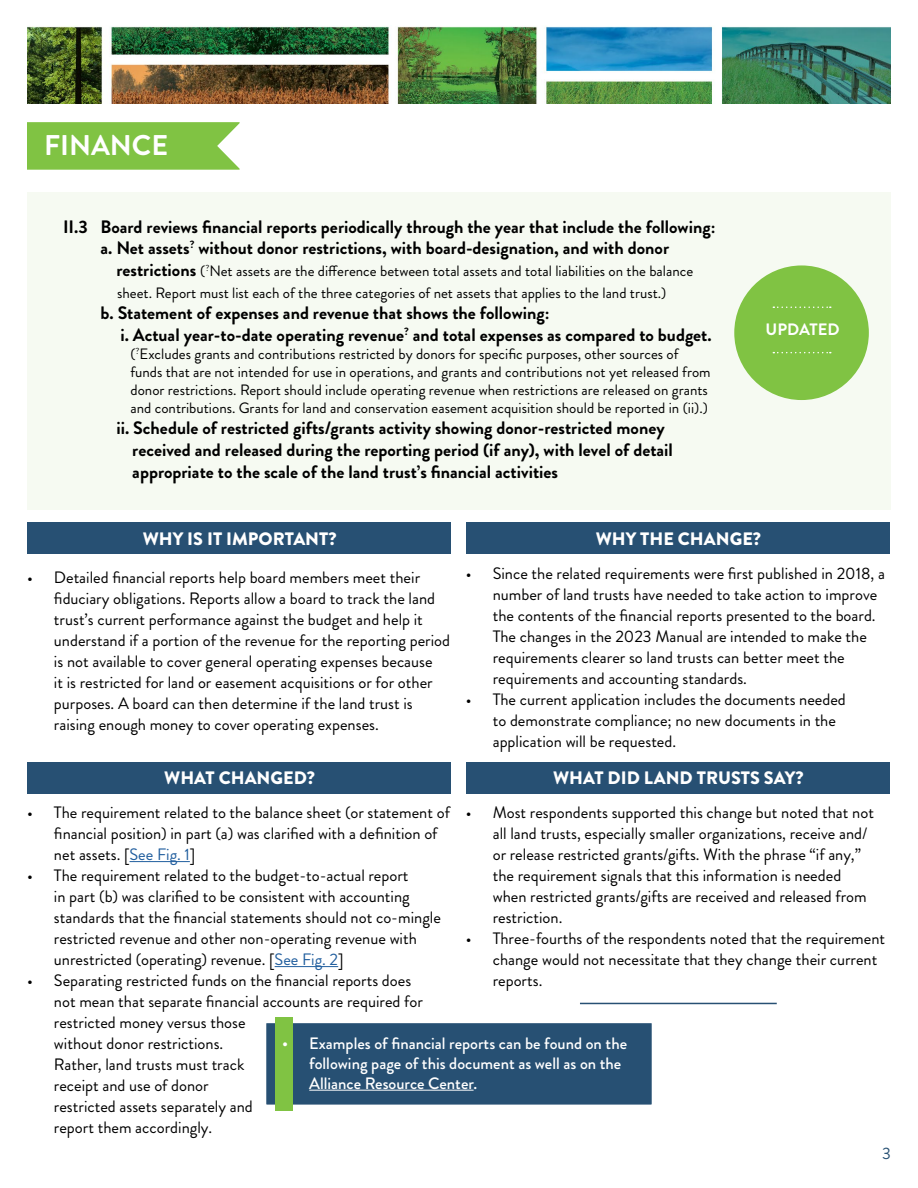
<style>
.page{position:relative;width:918px;height:1188px;background:#fff}
.page>*{position:absolute;margin:0;border:0;box-sizing:border-box;transform-origin:0 0}
.t1{font:700 28.5px "Brandon Grotesque";color:#fff}
.t2{font:700 18px/21.6px "Brandon Grotesque";color:#000}
.t3{font:900 18px "Brandon Grotesque";color:#fff}
.t4{font:16.5px/21px "Brandon Grotesque";color:#000}
.t5{font:500 16.5px/19.8px "Brandon Grotesque";color:#fff}
.t6{font:700 16.5px "Brandon Grotesque";color:#fff}
.t7{font:16.5px "Brandon Grotesque";color:#275073}
.t8{font:15px/18px "Brandon Grotesque";color:#000}
.s1{font-weight:700;font-size:18px}
.s2{color:#215e9e}
</style>
<div class="page">
<div style="left:27px;top:192px;width:864px;height:318px;background:#f6faf2"></div>
<svg style="left:27px;top:122px;width:213px;height:48px;background:#87c64e"></svg>
<div style="left:734px;top:265px;width:135px;height:135px;background:#80c343;border-radius:50%"></div>
<svg style="left:773px;top:352px;width:58px;height:1px"></svg>
<svg style="left:773px;top:307px;width:58px;height:1px"></svg>
<img style="left:27px;top:26px;width:864px;height:77px">
<div style="left:27px;top:523px;width:424px;height:31px;background:#275073"></div>
<div style="left:27px;top:762px;width:424px;height:31px;background:#275073"></div>
<hr style="left:130px;top:861px;width:60px;height:1px;background:#215e9e">
<hr style="left:275px;top:966px;width:63px;height:1px;background:#215e9e">
<div style="left:466px;top:523px;width:424px;height:31px;background:#275073"></div>
<div style="left:466px;top:762px;width:424px;height:31px;background:#275073"></div>
<div style="left:260px;top:1017px;width:398px;height:94px;background:#275073;border:6px solid #fff"></div>
<div style="left:275px;top:1017px;width:18px;height:94px;background:#80c343"></div>
<hr style="left:309px;top:1090px;width:165px;height:1px;background:#fff">
<hr style="left:580px;top:1003px;width:197px;height:1px;background:#275073">
<h1 class="t1" style="left:44px;top:125px;width:126px">FINANCE</h1>
<p class="t2" style="left:63px;top:216px;width:26px">II.3</p>
<p class="t2" style="left:100px;top:216px;width:617px">Board reviews financial reports periodically through the year that include the following: a. Net assets<sup>?</sup> without donor restrictions, with board-designation, and with donor</p>
<p class="t8" style="left:116px;top:260px;width:578px;line-height:21.6px"><span class="s1">restrictions</span> (<sup>?</sup>Net assets are the difference between total assets and total liabilities on the balance sheet. Report must list each of the three categories of net assets that applies to the land trust.)</p>
<p class="t2" style="left:120px;top:303px;width:593px;text-indent:-20px">b. Statement of expenses and revenue that shows the following:<br>i. Actual year-to-date operating revenue<sup>?</sup> and total expenses as compared to budget.</p>
<p class="t8" style="left:130px;top:345px;width:582px">(<sup>?</sup>Excludes grants and contributions restricted by donors for specific purposes, other sources of funds that are not intended for use in operations, and grants and contributions not yet released from donor restrictions. Report should include operating revenue when restrictions are released on grants and contributions. Grants for land and conservation easement acquisition should be reported in (ii).)</p>
<p class="t2" style="left:132px;top:418px;width:542px;text-indent:-16px">ii. Schedule of restricted gifts/grants activity showing donor-restricted money received and released during the reporting period (if any), with level of detail appropriate to the scale of the land trust’s financial activities</p>
<p class="t6" style="left:766px;top:318px;width:76px">UPDATED</p>
<p class="t3" style="left:143px;top:526px;width:195px">WHY IS IT IMPORTANT?</p>
<p class="t4" style="left:54px;top:567px;width:398px;text-indent:-27px">• Detailed financial reports help board members meet their fiduciary obligations. Reports allow a board to track the land trust’s current performance against the budget and help it understand if a portion of the revenue for the reporting period is not available to cover general operating expenses because<br>it is restricted for land or easement acquisitions or for other purposes. A board can then determine if the land trust is raising enough money to cover operating expenses.</p>
<p class="t3" style="left:164px;top:765px;width:152px">WHAT CHANGED?</p>
<p class="t4" style="left:54px;top:802px;width:397px;text-indent:-27px">• The requirement related to the balance sheet (or statement of financial position) in part (a) was clarified with a definition of net assets. [<span class="s2">See Fig. 1</span>]</p>
<p class="t4" style="left:54px;top:865px;width:388px;text-indent:-27px">• The requirement related to the budget-to-actual report<br>in part (b) was clarified to be consistent with accounting standards that the financial statements should not co-mingle restricted revenue and other non-operating revenue with unrestricted (operating) revenue. [<span class="s2">See Fig. 2</span>]</p>
<p class="t4" style="left:54px;top:970px;width:370px;text-indent:-27px">• Separating restricted funds on the financial reports does not mean that separate financial accounts are required for restricted money versus those<br>without donor restrictions.<br>Rather, land trusts must track<br>receipt and use of donor<br>restricted assets separately and<br>report them accordingly.</p>
<p class="t3" style="left:596px;top:526px;width:167px">WHY THE CHANGE?</p>
<p class="t4" style="left:493px;top:564px;width:394px;text-indent:-27px">• Since the related requirements were first published in 2018, a number of land trusts have needed to take action to improve the contents of the financial reports presented to the board.<br>The changes in the 2023 Manual are intended to make the requirements clearer so land trusts can better meet the requirements and accounting standards.</p>
<p class="t4" style="left:493px;top:690px;width:355px;text-indent:-27px">• The current application includes the documents needed to demonstrate compliance; no new documents in the application will be requested.</p>
<p class="t3" style="left:553px;top:765px;width:252px">WHAT DID LAND TRUSTS SAY?</p>
<p class="t4" style="left:493px;top:802px;width:383px;text-indent:-27px">• Most respondents supported this change but noted that not all land trusts, especially smaller organizations, receive and/ or release restricted grants/gifts. With the phrase “if any,” the requirement signals that this information is needed when restricted grants/gifts are received and released from restriction.</p>
<p class="t4" style="left:493px;top:928px;width:394px;text-indent:-27px">• Three-fourths of the respondents noted that the requirement change would not necessitate that they change their current reports.</p>
<p class="t5" style="left:309px;top:1034px;width:319px;text-indent:-27px">• Examples of financial reports can be found on the following page of this document as well as on the<br>Alliance Resource Center.</p>
<p class="t7" style="left:882px;top:1141px;width:10px">3</p>
</div>
